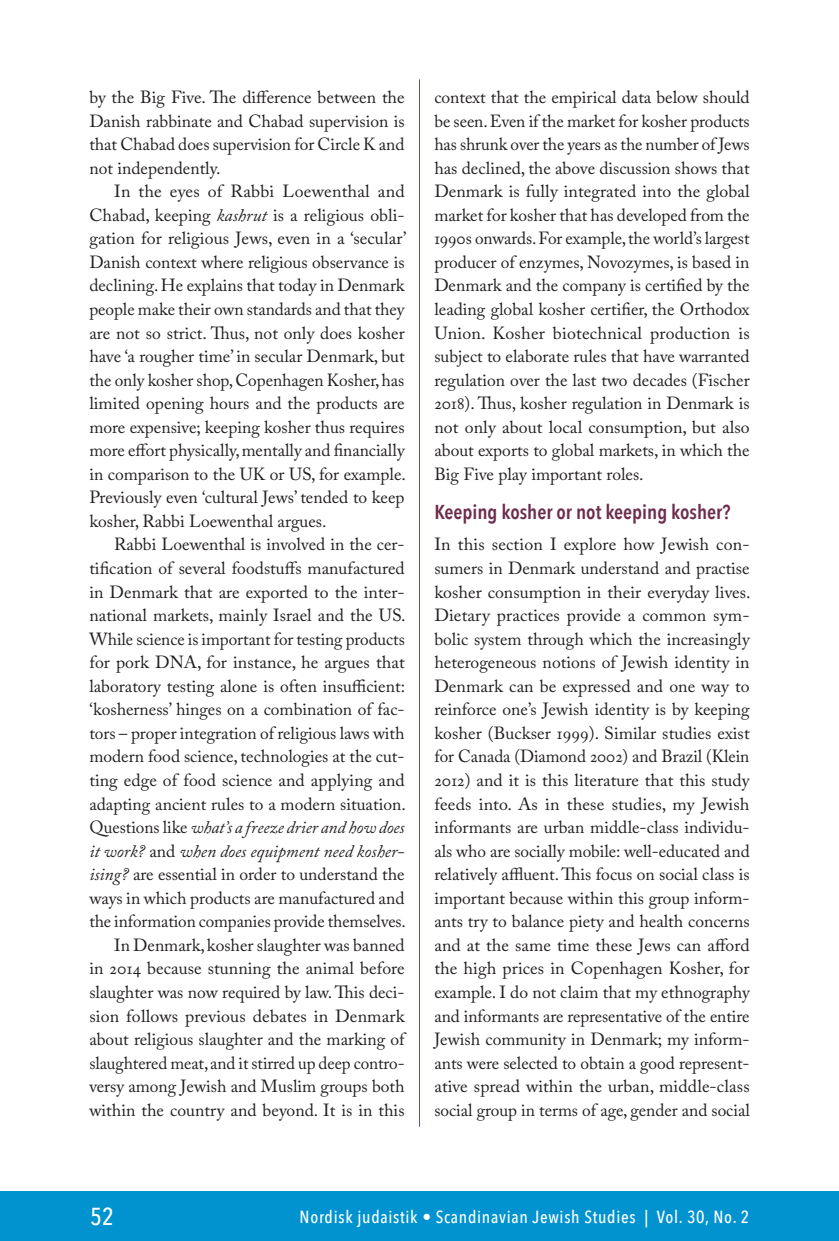
<style>
.page{position:relative;width:839px;height:1241px;background:#fff}
.page>*{position:absolute;margin:0;border:0;box-sizing:border-box;transform-origin:0 0}
.t1{font:500 24.5px "Avenir Next Condensed";color:#fff}
.Text_heading{font:600 20.12px "Avenir Next Condensed";color:#6d2d4d}
.Body{font:17.5px/23.6px "Adobe Caslon Pro";color:#231f20;text-align:justify}
.Body_non-indent{font:17.5px/23.4px "Adobe Caslon Pro";color:#231f20;text-align:justify}
.t2{font:500 17.5px "Avenir Next Condensed";letter-spacing:.04em;color:#fff}
.s1{font-style:italic}
</style>
<div class="page">
<div style="left:0;top:1191px;width:838px;height:49px;background:#0093d0"></div>
<hr style="left:419px;top:79px;width:1px;height:1047px;background:#4b5aa8">
<p class="Body" style="left:89px;top:85px;width:317px">by the Big Five. The difference between the Danish rabbinate and Chabad supervision is that Chabad does supervision for Circle K and not independently.</p>
<p class="Body" style="left:89px;top:179px;width:318px;text-indent:25px">In the eyes of Rabbi Loewenthal and Chabad, keeping <span class="s1">kashrut</span> is a religious obli&shy;gation for religious Jews, even in a ‘secular’ Danish context where religious observance is declining. He explains that today in Denmark people make their own standards and that they are not so strict. Thus, not only does kosher have ‘a rougher time’ in secular Denmark, but the only kosher shop, Copenhagen Kosher, has limited opening hours and the products are more expensive; keeping kosher thus requires more effort physically, mentally and financially in comparison to the UK or US, for example.<br>Previously even ‘cultural Jews’ tended to keep kosher, Rabbi Loewenthal argues.</p>
<p class="Body" style="left:89px;top:532px;width:318px;text-align:left;text-indent:25px">Rabbi Loewenthal is involved in the cer&shy;tification of several foodstuffs manufactured in Denmark that are exported to the inter&shy;national markets, mainly Israel and the US.<br>While science is important for testing products for pork DNA, for instance, he argues that laboratory testing alone is often insufficient: ‘kosherness’ hinges on a combination of fac&shy;tors – proper integration of religious laws with modern food science, technologies at the cut&shy;ting edge of food science and applying and adapting ancient rules to a modern situation.<br>Questions like <span class="s1">what’s a freeze drier and how does it work?</span> and <span class="s1">when does equipment need kosher&shy;ising?</span> are essential in order to understand the ways in which products are manufactured and the information companies provide themselves.</p>
<p class="Body" style="left:89px;top:932px;width:317px;text-indent:25px">In Denmark, kosher slaughter was banned in 2014 because stunning the animal before slaughter was now required by law. This deci&shy;sion follows previous debates in Denmark about religious slaughter and the marking of slaughtered meat, and it stirred up deep contro&shy;versy among Jewish and Muslim groups both within the country and beyond. It is in this</p>
<p class="Body" style="left:434px;top:85px;width:317px">context that the empirical data below should be seen. Even if the market for kosher products has shrunk over the years as the number of Jews has declined, the above discussion shows that Denmark is fully integrated into the global market for kosher that has developed from the 1990s onwards. For example, the world’s largest producer of enzymes, Novozymes, is based in Denmark and the company is certified by the leading global kosher certifier, the Orthodox Union. Kosher biotechnical production is subject to elaborate rules that have warranted regulation over the last two decades (Fischer 2018). Thus, kosher regulation in Denmark is not only about local consumption, but also about exports to global markets, in which the Big Five play important roles.</p>
<p class="Text_heading" style="left:434px;top:500px;width:297px">Keeping kosher or not keeping kosher?</p>
<p class="Body_non-indent" style="left:434px;top:532px;width:318px">In this section I explore how Jewish con&shy;sumers in Denmark understand and practise kosher consumption in their everyday lives.<br>Dietary practices provide a common sym&shy;bolic system through which the increasingly heterogeneous notions of Jewish identity in Denmark can be expressed and one way to reinforce one’s Jewish identity is by keeping kosher (Buckser 1999). Similar studies exist for Canada (Diamond 2002) and Brazil (Klein 2012) and it is this literature that this study feeds into. As in these studies, my Jewish informants are urban middle-class individu&shy;als who are socially mobile: well-educated and relatively affluent. This focus on social class is important because within this group inform&shy;ants try to balance piety and health concerns and at the same time these Jews can afford the high prices in Copenhagen Kosher, for example. I do not claim that my ethnography and informants are representative of the entire Jewish community in Denmark; my inform&shy;ants were selected to obtain a good represent&shy;ative spread within the urban, middle-class social group in terms of age, gender and social</p>
<h1 class="t1" style="left:90px;top:1201px;width:25px">52</h1>
<p class="t2" style="left:299px;top:1205px;width:451px">Nordisk judaistik • Scandinavian Jewish Studies | Vol. 30, No. 2</p>
</div>
